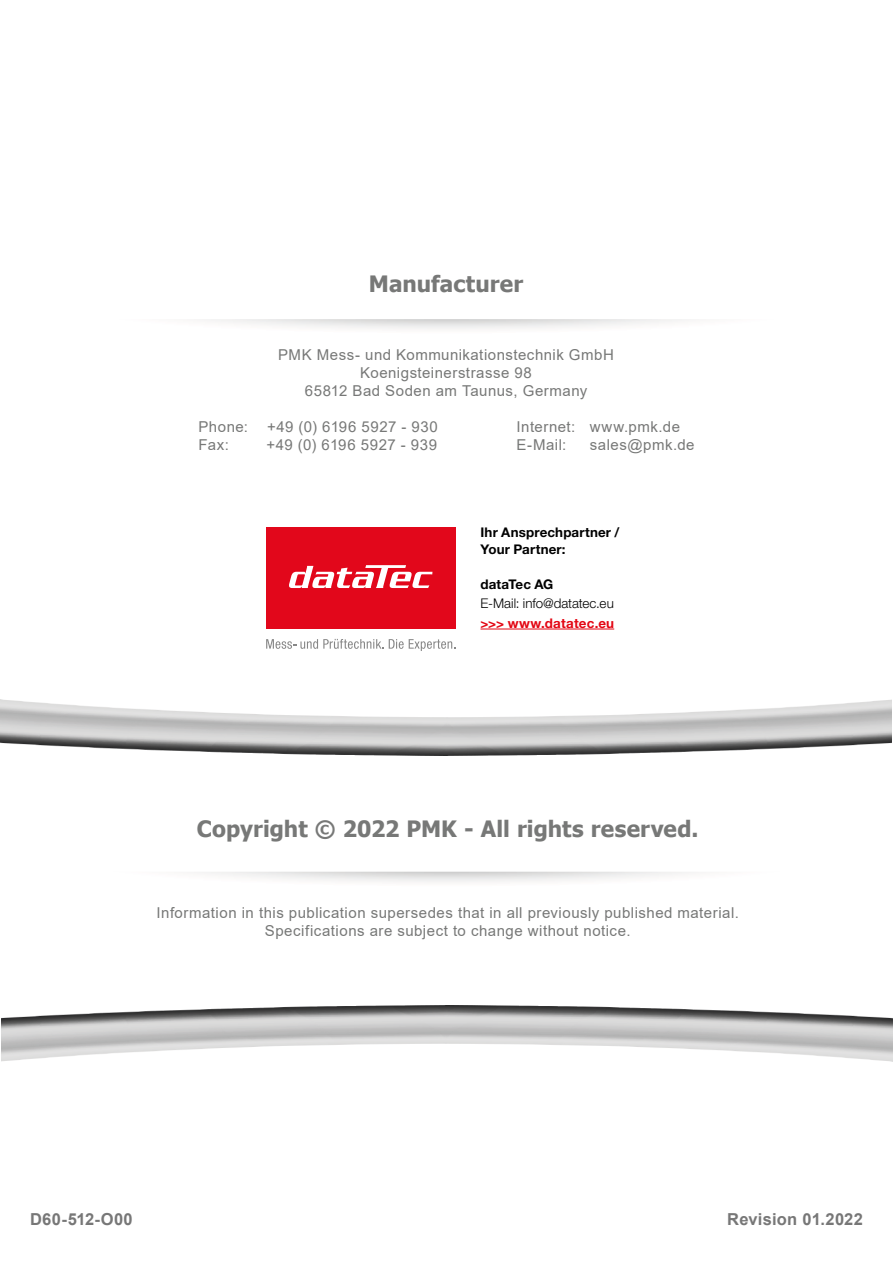
<style>
.page{position:relative;width:893px;height:1263px;background:#fff}
.page>*{position:absolute;margin:0;border:0;box-sizing:border-box;transform-origin:0 0}
.t1{font:700 22.5px "Tahoma";color:#777877}
.t2{font:700 16.5px "Arial";letter-spacing:.015em;color:#777}
.t3{font:15px/18px "Arial";letter-spacing:.035em;color:#777877;text-align:center}
.t4{font:700 13.35px/16.6px "Helvetica Neue LT Pro";letter-spacing:.01em;color:#000}
.t5{font:300 13.35px "Helvetica Neue LT Pro";color:#000}
.t6{font:700 13.35px "Helvetica Neue LT Pro";letter-spacing:.015em;color:#e30613}
</style>
<div class="page">
<img style="left:1px;top:1009px;width:892px;height:53px">
<svg style="left:211px;top:1005px;width:471px;height:4px"></svg>
<img style="left:0;top:700px;width:892px;height:52px">
<svg style="left:211px;top:752px;width:471px;height:4px"></svg>
<hr style="left:480px;top:629px;width:134px;height:1px;background:#e30613">
<div style="left:266px;top:527px;width:189px;height:102px;background:#e2071b"></div>
<svg style="left:266px;top:639px;width:189px;height:12px"></svg>
<svg style="left:289px;top:565px;width:143px;height:23px"></svg>
<h1 class="t1" style="left:369px;top:268px;width:156px">Manufacturer</h1>
<p class="t3" style="left:278px;top:346px;width:337px">PMK Mess- und Kommunikationstechnik GmbH<br>Koenigsteinerstrasse 98<br>65812 Bad Soden am Taunus, Germany</p>
<p class="t3" style="left:199px;top:418px;width:51px">Phone:</p>
<p class="t3" style="left:267px;top:418px;width:172px">+49 (0) 6196 5927 - 930</p>
<p class="t3" style="left:199px;top:436px;width:32px">Fax:</p>
<p class="t3" style="left:266px;top:436px;width:172px">+49 (0) 6196 5927 - 939</p>
<p class="t3" style="left:517px;top:418px;width:165px;text-align:left">Internet: www.pmk.de<br>E-Mail:</p>
<p class="t3" style="left:590px;top:436px;width:106px">sales@pmk.de</p>
<p class="t4" style="left:480px;top:524px;width:141px">Ihr Ansprechpartner /<br>Your Partner:</p>
<p class="t4" style="left:480px;top:575px;width:74px">dataTec AG</p>
<p class="t5" style="left:480px;top:595px;width:135px">E-Mail: info@datatec.eu</p>
<p class="t6" style="left:480px;top:615px;width:135px">&gt;&gt;&gt; www.datatec.eu</p>
<h1 class="t1" style="left:197px;top:812px;width:503px">Copyright © 2022 PMK - All rights reserved.</h1>
<p class="t3" style="left:157px;top:904px;width:584px">Information in this publication supersedes that in all previously published material.<br>Specifications are subject to change without notice.</p>
<p class="t2" style="left:30px;top:1208px;width:104px">D60-512-O00</p>
<p class="t2" style="left:727px;top:1208px;width:137px">Revision 01.2022</p>
</div>
